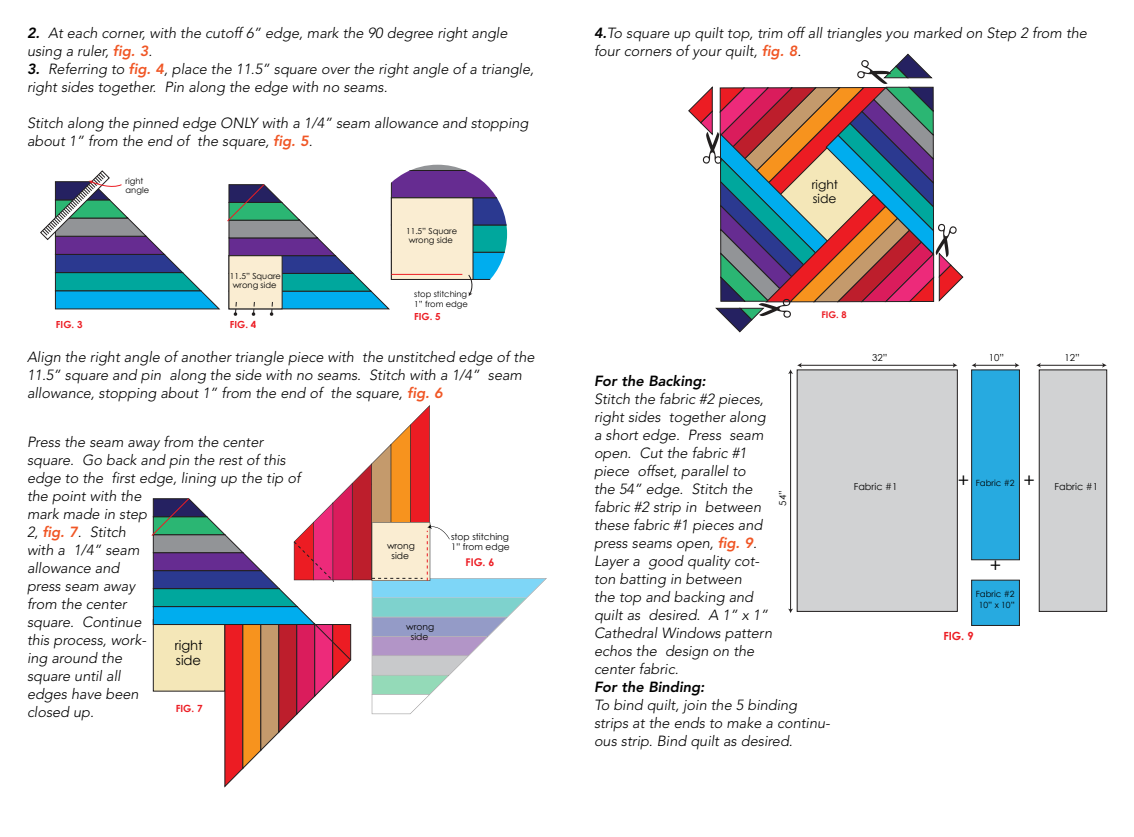
<style>
.page{position:relative;width:1134px;height:837px;background:#fff}
.page>*{position:absolute;margin:0;border:0;box-sizing:border-box;transform-origin:0 0}
.Paragraph_Style3{font:18.9px "Century Gothic";color:#000}
.Directions{font:italic 300 14.7px/18px "Avenir";letter-spacing:-.005em;color:#000}
.Directions-2{font:italic 800 14.7px "Avenir";letter-spacing:-.005em;color:#000}
.Paragraph_Style15{font:13.2px "Century Gothic";color:#000}
.Paragraph_Style22{font:13.2px "Century Gothic";color:#000}
.Paragraph_Style15-2{font:12.3px "Century Gothic";color:#000}
.Paragraph_Style22-2{font:12.3px "Century Gothic";color:#000}
.Paragraph_Style3-2{font:700 11.25px "Century Gothic";color:#ec1c23}
.Paragraph_Style25{font:700 10.65px "Century Gothic";color:#ec1c23}
.Paragraph_Style3-3{font:700 9.9px "Century Gothic";color:#ec1c23}
.Paragraph_Style3-4{font:700 9.75px "Century Gothic";color:#ec1c23}
.Paragraph_Style3-5{font:9.6px "Century Gothic";color:#000}
.Paragraph_Style3-6{font:700 9.3px "Century Gothic";color:#ec1c23}
.Paragraph_Style24{font:9.15px/10.4px "Century Gothic";color:#000}
.Paragraph_Style19{font:9.15px "Century Gothic";color:#000}
.Paragraph_Style23{font:9.15px "Century Gothic";color:#000}
.Paragraph_Style3-7{font:8.55px "Century Gothic";color:#000}
.Paragraph_Style21{font:8.4px/9.4px "Century Gothic";color:#000;text-align:center}
.Paragraph_Style1{font:8.4px/9.4px "Century Gothic";color:#000}
.Paragraph_Style19-2{font:8.4px "Century Gothic";color:#000}
.Paragraph_Style3-8{font:8.4px "Century Gothic";color:#000}
.s1{font-weight:800}
.s2{font-weight:800;color:#f05726}
</style>
<div class="page">
<svg style="left:40px;top:171px;width:180px;height:138px"></svg>
<svg style="left:227px;top:165px;width:280px;height:151px"></svg>
<svg style="left:151px;top:405px;width:396px;height:382px"></svg>
<svg style="left:688px;top:54px;width:275px;height:278px"></svg>
<hr style="left:800px;top:365px;width:154px;height:1px;background:#221f1f">
<svg style="left:953px;top:363px;width:4px;height:5px"></svg>
<hr style="left:790px;top:373px;width:1px;height:237px;background:#221f1f">
<svg style="left:788px;top:609px;width:5px;height:4px"></svg>
<svg style="left:788px;top:363px;width:14px;height:11px"></svg>
<hr style="left:975px;top:365px;width:41px;height:1px;background:#221f1f">
<svg style="left:972px;top:363px;width:4px;height:5px"></svg>
<svg style="left:1015px;top:363px;width:4px;height:5px"></svg>
<div style="left:797px;top:370px;width:161px;height:242px;background:#d1d2d3;border:1px solid #221f1f"></div>
<div style="left:971px;top:370px;width:49px;height:190px;background:#27aae0;border:1px solid #221f1f"></div>
<div style="left:971px;top:580px;width:49px;height:46px;background:#27aae0;border:1px solid #221f1f"></div>
<hr style="left:1039px;top:365px;width:65px;height:1px;background:#221f1f">
<svg style="left:1036px;top:363px;width:5px;height:5px"></svg>
<svg style="left:1102px;top:363px;width:5px;height:5px"></svg>
<div style="left:1039px;top:370px;width:68px;height:242px;background:#d1d2d3;border:1px solid #221f1f"></div>
<p class="Directions" style="left:27px;top:24px;width:482px"><span class="s1">2.</span> At each corner, with the cutoff 6” edge, mark the 90 degree right angle using a ruler, <span class="s2">fig. 3</span>.</p>
<p class="Directions" style="left:27px;top:60px;width:508px"><span class="s1">3.</span> Referring to <span class="s2">fig. 4</span>, place the 11.5” square over the right angle of a triangle, right sides together. Pin along the edge with no seams.</p>
<p class="Directions" style="left:27px;top:114px;width:503px">Stitch along the pinned edge ONLY with a 1/4” seam allowance and stopping about 1” from the end of the square, <span class="s2">fig. 5</span>.</p>
<p class="Paragraph_Style19-2" style="left:126px;top:176px;width:19px">right</p>
<p class="Paragraph_Style3-8" style="left:126px;top:185px;width:25px">angle</p>
<p class="Paragraph_Style21" style="left:230px;top:271px;width:53px">11.5” Square wrong side</p>
<p class="Paragraph_Style3-4" style="left:56px;top:319px;width:28px">FIG. 3</p>
<p class="Paragraph_Style3-4" style="left:230px;top:319px;width:28px">FIG. 4</p>
<p class="Paragraph_Style21" style="left:406px;top:226px;width:53px">11.5” Square wrong side</p>
<p class="Paragraph_Style1" style="left:414px;top:289px;width:55px">stop stitching<br>1” from edge</p>
<p class="Paragraph_Style3-4" style="left:414px;top:310px;width:28px">FIG. 5</p>
<p class="Directions" style="left:27px;top:348px;width:509px">Align the right angle of another triangle piece with the unstitched edge of the<br>11.5” square and pin along the side with no seams. Stitch with a 1/4” seam allowance, stopping about 1” from the end of the square, <span class="s2">fig. 6</span></p>
<p class="Directions" style="left:27px;top:433px;width:275px">Press the seam away from the center square. Go back and pin the rest of this edge to the first edge, lining up the tip of the point with the<br>mark made in step<br>2, <span class="s2">fig. 7</span>. Stitch<br>with a 1/4” seam<br>allowance and<br>press seam away<br>from the center<br>square. Continue<br>this process, work-<br>ing around the<br>square until all<br>edges have been<br>closed up.</p>
<p class="Paragraph_Style15" style="left:175px;top:637px;width:29px">right</p>
<p class="Paragraph_Style22" style="left:176px;top:653px;width:27px">side</p>
<p class="Paragraph_Style3-3" style="left:176px;top:702px;width:28px">FIG. 7</p>
<p class="Paragraph_Style19" style="left:387px;top:540px;width:29px">wrong</p>
<p class="Paragraph_Style23" style="left:392px;top:550px;width:19px">side</p>
<p class="Paragraph_Style24" style="left:451px;top:531px;width:60px">stop stitching<br>1” from edge</p>
<p class="Paragraph_Style25" style="left:466px;top:556px;width:30px">FIG. 6</p>
<p class="Paragraph_Style19" style="left:406px;top:621px;width:29px">wrong</p>
<p class="Paragraph_Style23" style="left:411px;top:631px;width:19px">side</p>
<p class="Directions" style="left:594px;top:24px;width:495px"><span class="s1">4.</span>To square up quilt top, trim off all triangles you marked on Step 2 from the four corners of your quilt, <span class="s2">fig. 8</span>.</p>
<p class="Paragraph_Style15-2" style="left:812px;top:177px;width:28px">right</p>
<p class="Paragraph_Style22-2" style="left:813px;top:191px;width:25px">side</p>
<p class="Paragraph_Style3-6" style="left:821px;top:308px;width:27px">FIG. 8</p>
<p class="Directions-2" style="left:594px;top:372px;width:113px">For the Backing:</p>
<p class="Directions" style="left:594px;top:390px;width:180px">Stitch the fabric #2 pieces, right sides together along a short edge. Press seam open. Cut the fabric #1 piece offset, parallel to<br>the 54” edge. Stitch the fabric #2 strip in between these fabric #1 pieces and press seams open, <span class="s2">fig. 9</span>.<br>Layer a good quality cot&shy;ton batting in between<br>the top and backing and quilt as desired. A 1” x 1”<br>Cathedral Windows pattern echos the design on the center fabric.</p>
<p class="Directions-2" style="left:594px;top:678px;width:112px">For the Binding:</p>
<p class="Directions" style="left:594px;top:696px;width:238px">To bind quilt, join the 5 binding strips at the ends to make a continu&shy;ous strip. Bind quilt as desired.</p>
<p class="Paragraph_Style3-5" style="left:777px;top:506px;width:17px;rotate:-90deg">54”</p>
<p class="Paragraph_Style3-5" style="left:872px;top:352px;width:17px">32”</p>
<p class="Paragraph_Style3-5" style="left:854px;top:480px;width:45px">Fabric #1</p>
<p class="Paragraph_Style3-5" style="left:989px;top:352px;width:17px">10”</p>
<p class="Paragraph_Style3-5" style="left:1064px;top:352px;width:17px">12”</p>
<p class="Paragraph_Style3" style="left:958px;top:469px;width:13px">+</p>
<p class="Paragraph_Style3-7" style="left:976px;top:478px;width:40px">Fabric #2</p>
<p class="Paragraph_Style3" style="left:1024px;top:469px;width:13px">+</p>
<p class="Paragraph_Style3-5" style="left:1054px;top:480px;width:45px">Fabric #1</p>
<p class="Paragraph_Style3" style="left:990px;top:554px;width:13px">+</p>
<p class="Paragraph_Style3-7" style="left:976px;top:589px;width:40px">Fabric #2</p>
<p class="Paragraph_Style3-7" style="left:979px;top:599px;width:38px">10” x 10”</p>
<p class="Paragraph_Style3-2" style="left:943px;top:629px;width:32px">FIG. 9</p>
</div>
